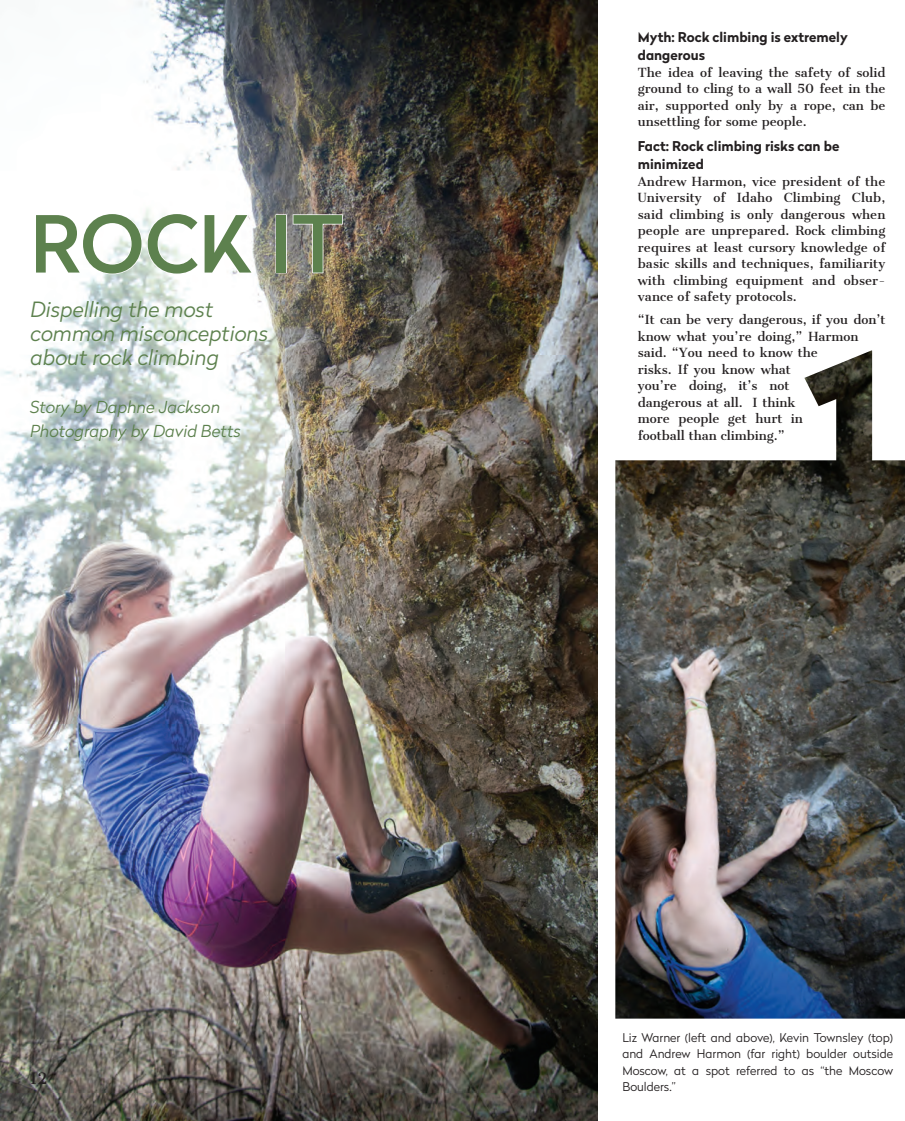
<style>
.page{position:relative;width:905px;height:1121px;background:#fff}
.page>*{position:absolute;margin:0;border:0;box-sizing:border-box;transform-origin:0 0}
.t1{font:500 78.15px "Radikal";color:#5d814e}
.Subhead{font:italic 300 21px/24px "Radikal";color:#5d814e}
.Subhead-2{font:italic 300 16.5px "Radikal";color:#5d814e}
.t2{font:15px "Cantata One";color:#231f20}
.Brief_head{font:700 13.5px/18px "Radikal";color:#231f20}
.Body_Text{font:12px/16.5px "Cantata One";color:#231f20;text-align:justify}
.Caption_Text{font:300 12px/16.5px "Radikal";color:#231f20;text-align:justify}
</style>
<div class="page">
<img style="left:0;top:0;width:597px;height:1120px">
<img style="left:615px;top:350px;width:289px;height:668px">
<svg style="left:35px;top:212px;width:219px;height:63px"></svg>
<div style="left:275px;top:214px;width:12px;height:59px;border:2px solid #fff"></div>
<img style="left:292px;top:214px;width:51px;height:60px">
<p class="t1" style="left:30px;top:188px;width:315px">ROCK IT</p>
<p class="Subhead" style="left:31px;top:296px;width:239px">Dispelling the most common misconceptions about rock climbing</p>
<p class="Subhead-2" style="left:30px;top:395px;width:192px">Story by Daphne Jackson</p>
<p class="Subhead-2" style="left:30px;top:419px;width:212px">Photography by David Betts</p>
<p class="t2" style="left:30px;top:1068px;width:19px">12</p>
<p class="Brief_head" style="left:638px;top:28px;width:211px">Myth: Rock climbing is extremely dangerous</p>
<p class="Body_Text" style="left:638px;top:64px;width:249px">The idea of leaving the safety of solid ground to cling to a wall 50 feet in the air, supported only by a rope, can be unsettling for some people.</p>
<p class="Brief_head" style="left:638px;top:137px;width:203px">Fact: Rock climbing risks can be minimized</p>
<p class="Body_Text" style="left:638px;top:173px;width:249px">Andrew Harmon, vice president of the University of Idaho Climbing Club, said climbing is only dangerous when people are unprepared. Rock climbing requires at least cursory knowledge of basic skills and techniques, familiarity with climbing equipment and obser&shy;vance of safety protocols.</p>
<p class="Body_Text" style="left:638px;top:312px;width:249px;text-align:left">“It can be very dangerous, if you don’t know what you’re doing,” Harmon said. “You need to know the<br>risks. If you know what<br>you’re doing, it’s not<br>dangerous at all. I think<br>more people get hurt in<br>football than climbing.”</p>
<p class="Caption_Text" style="left:622px;top:1028px;width:272px">Liz Warner (left and above), Kevin Townsley (top) and Andrew Harmon (far right) boulder outside Moscow, at a spot referred to as “the Moscow Boulders.”</p>
</div>
